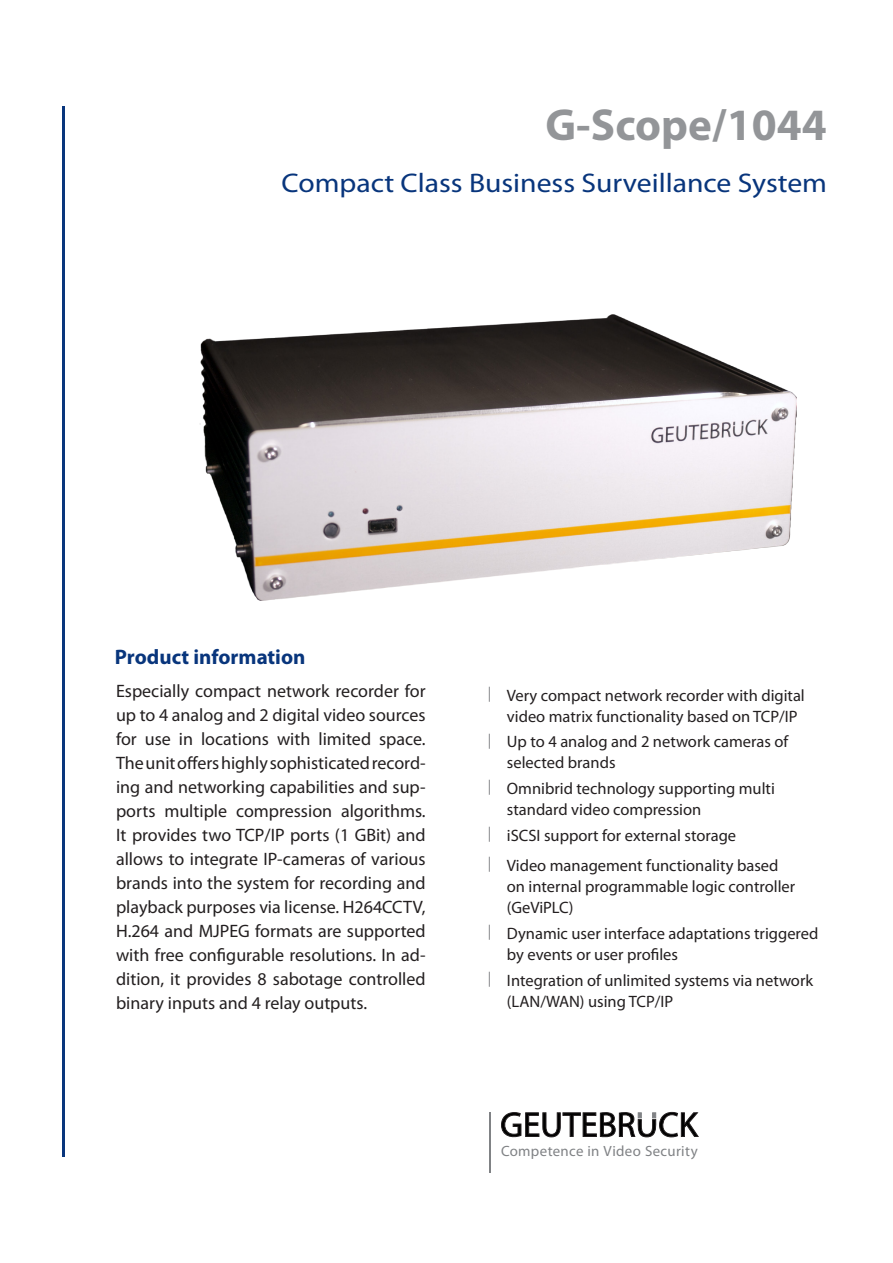
<style>
.page{position:relative;width:893px;height:1263px;background:#fff}
.page>*{position:absolute;margin:0;border:0;box-sizing:border-box;transform-origin:0 0}
.Standard__Web{font:700 45px "Myriad Pro";color:#939598}
.Überschrift_3{font:27px "Myriad Pro";color:#08357c;scale:1.1 1}
.Standard_Arial{font:700 21px "Myriad Pro";color:#08357c}
.Standard_Arial-2{font:18px/24px "Myriad Pro";color:#231f20;text-align:justify}
.Standard_Arial-3{font:16.5px/21px "Myriad Pro";color:#231f20}
.t1{font:15px "Myriad Pro";color:#808285}
.t2{font:14.85px "Myriad Pro";letter-spacing:.025em;color:#808285}
</style>
<div class="page">
<svg style="left:501px;top:1111px;width:197px;height:27px"></svg>
<hr style="left:489px;top:1112px;width:1px;height:61px;background:#808285">
<hr style="left:62px;top:106px;width:3px;height:1051px;background:#08357c">
<img style="left:200px;top:315px;width:597px;height:286px">
<p class="Standard__Web" style="left:545px;top:96px;width:283px">G-Scope/1044</p>
<p class="Überschrift_3" style="left:282px;top:167px;width:497px">Compact Class Business Surveillance System</p>
<p class="Standard_Arial" style="left:115px;top:643px;width:192px">Product information</p>
<p class="Standard_Arial-2" style="left:116px;top:678px;width:311px">Especially compact network recorder for up to 4 analog and 2 digital video sources for use in locations with limited space.<br>The unit offers highly sophisticated record&shy;ing and networking capabilities and sup&shy;ports multiple compression algorithms.<br>It provides two TCP/IP ports (1 GBit) and allows to integrate IP-cameras of various brands into the system for recording and playback purposes via license. H264CCTV, H.264 and MJPEG formats are supported with free configurable resolutions. In ad&shy;dition, it provides 8 sabotage controlled binary inputs and 4 relay outputs.</p>
<p class="t1" style="left:488px;top:683px;width:5px">|</p>
<p class="Standard_Arial-3" style="left:507px;top:684px;width:299px">Very compact network recorder with digital video matrix functionality based on TCP/IP</p>
<p class="t1" style="left:488px;top:730px;width:5px">|</p>
<p class="Standard_Arial-3" style="left:507px;top:731px;width:283px">Up to 4 analog and 2 network cameras of selected brands</p>
<p class="t1" style="left:488px;top:777px;width:5px">|</p>
<p class="Standard_Arial-3" style="left:507px;top:778px;width:270px">Omnibrid technology supporting multi standard video compression</p>
<p class="t1" style="left:488px;top:824px;width:5px">|</p>
<p class="Standard_Arial-3" style="left:507px;top:825px;width:231px">iSCSI support for external storage</p>
<p class="t1" style="left:488px;top:854px;width:5px">|</p>
<p class="Standard_Arial-3" style="left:507px;top:854px;width:290px">Video management functionality based on internal programmable logic controller (GeViPLC)</p>
<p class="t1" style="left:488px;top:922px;width:5px">|</p>
<p class="Standard_Arial-3" style="left:507px;top:922px;width:313px">Dynamic user interface adaptations triggered by events or user profiles</p>
<p class="t1" style="left:488px;top:968px;width:5px">|</p>
<p class="Standard_Arial-3" style="left:507px;top:969px;width:308px">Integration of unlimited systems via network (LAN/WAN) using TCP/IP</p>
<p class="t2" style="left:501px;top:1142px;width:198px">Competence in Video Security</p>
</div>
